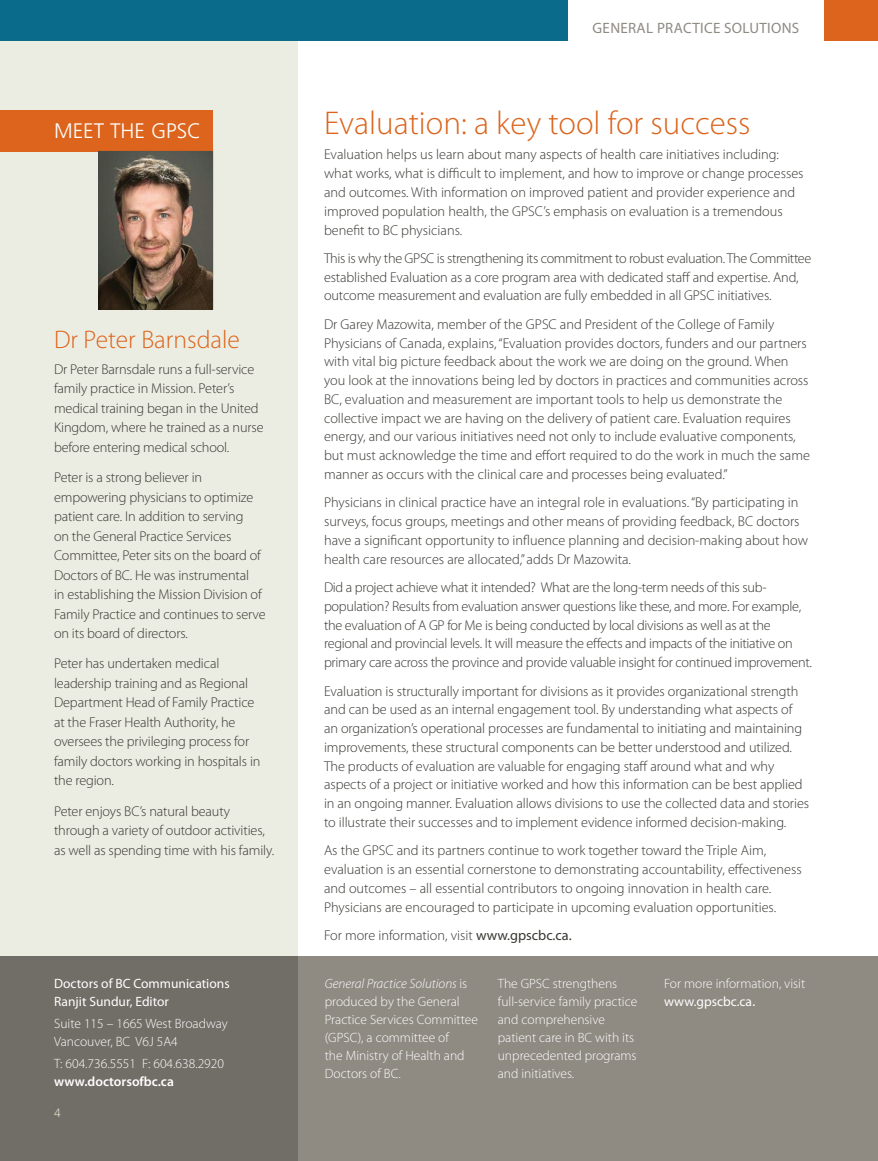
<style>
.page{position:relative;width:878px;height:1161px;background:#fff}
.page>*{position:absolute;margin:0;border:0;box-sizing:border-box;transform-origin:0 0}
.t1{font:300 33px "Myriad Pro";color:#dc641c}
.t2{font:300 25.5px "Myriad Pro";color:#dc641c}
.t3{font:300 21px "Frutiger";color:#fff}
.t4{font:15px "Myriad Pro";letter-spacing:.02em;color:#8f8a82}
.t5{font:300 14.25px/18.8px "Myriad Pro";letter-spacing:-.005em;color:#373632}
.t6{font:300 13.5px/18px "Myriad Pro";color:#fff}
.t7{font:13.5px/18px "Myriad Pro";color:#fff}
.t8{font:600 13.5px "Myriad Pro";color:#fff}
.t9{font:300 12px "Frutiger";color:#d5dac0}
.s1{font-weight:400}
.s2{font-style:italic}
.s3{font-family:"Frutiger";font-weight:400}
</style>
<div class="page">
<div style="left:0;top:39px;width:297px;height:1122px;background:#ecede2"></div>
<div style="left:0;top:956px;width:878px;height:205px;background:#8f8a82"></div>
<div style="left:824px;top:0;width:54px;height:40px;background:#dc641c"></div>
<div style="left:0;top:956px;width:297px;height:205px;background:#716d67"></div>
<div style="left:0;top:0;width:567px;height:40px;background:#0a6c8a"></div>
<div style="left:0;top:110px;width:213px;height:41px;background:#dc641c"></div>
<img style="left:98px;top:151px;width:115px;height:158px">
<h3 class="t3" style="left:54px;top:119px;width:149px">MEET THE GPSC</h3>
<h2 class="t2" style="left:54px;top:325px;width:187px">Dr Peter Barnsdale</h2>
<p class="t5" style="left:54px;top:360px;width:211px;line-height:19.5px">Dr Peter Barnsdale runs a full-service family practice in Mission. Peter’s medical training began in the United Kingdom, where he trained as a nurse before entering medical school.</p>
<p class="t5" style="left:54px;top:468px;width:213px;line-height:19.5px">Peter is a strong believer in empowering physicians to optimize patient care. In addition to serving<br>on the General Practice Services Committee, Peter sits on the board of Doctors of BC. He was instrumental<br>in establishing the Mission Division of Family Practice and continues to serve on its board of directors.</p>
<p class="t5" style="left:54px;top:654px;width:208px;line-height:19.5px">Peter has undertaken medical leadership training and as Regional<br>Department Head of Family Practice at the Fraser Health Authority, he oversees the privileging process for family doctors working in hospitals in the region.</p>
<p class="t5" style="left:54px;top:801px;width:222px;line-height:19.5px">Peter enjoys BC’s natural beauty through a variety of outdoor activities, as well as spending time with his family.</p>
<p class="t7" style="left:54px;top:974px;width:177px">Doctors of BC Communications<br>Ranjit Sundur, Editor</p>
<p class="t6" style="left:54px;top:1015px;width:175px">Suite 115 – 1665 West Broadway<br>Vancouver, BC V6J 5A4</p>
<p class="t6" style="left:54px;top:1055px;width:171px">T: 604.736.5551 F: 604.638.2920</p>
<p class="t8" style="left:54px;top:1074px;width:121px">www.doctorsofbc.ca</p>
<p class="t9" style="left:54px;top:1106px;width:8px">4</p>
<p class="t4" style="left:592px;top:19px;width:208px">GENERAL PRACTICE SOLUTIONS</p>
<h1 class="t1" style="left:324px;top:105px;width:428px">Evaluation: a key tool for success</h1>
<p class="t5" style="left:324px;top:146px;width:481px">Evaluation helps us learn about many aspects of health care initiatives including: what works, what is difficult to implement, and how to improve or change processes and outcomes. With information on improved patient and provider experience and improved population health, the GPSC’s emphasis on evaluation is a tremendous benefit to BC physicians.</p>
<p class="t5" style="left:324px;top:249px;width:489px">This is why the GPSC is strengthening its commitment to robust evaluation. The Committee established Evaluation as a core program area with dedicated staff and expertise. And, outcome measurement and evaluation are fully embedded in all GPSC initiatives.</p>
<p class="t5" style="left:324px;top:315px;width:487px">Dr Garey Mazowita, member of the GPSC and President of the College of Family Physicians of Canada, explains, “Evaluation provides doctors, funders and our partners with vital big picture feedback about the work we are doing on the ground. When you look at the innovations being led by doctors in practices and communities across BC, evaluation and measurement are important tools to help us demonstrate the collective impact we are having on the delivery of patient care. Evaluation requires energy, and our various initiatives need not only to include evaluative components, but must acknowledge the time and effort required to do the work in much the same manner as occurs with the clinical care and processes being evaluated.”</p>
<p class="t5" style="left:324px;top:494px;width:485px">Physicians in clinical practice have an integral role in evaluations. “By participating in surveys, focus groups, meetings and other means of providing feedback, BC doctors have a significant opportunity to influence planning and decision-making about how health care resources are allocated,” adds Dr Mazowita.</p>
<p class="t5" style="left:324px;top:578px;width:489px">Did a project achieve what it intended? What are the long-term needs of this sub&shy;population? Results from evaluation answer questions like these, and more. For example, the evaluation of A GP for Me is being conducted by local divisions as well as at the regional and provincial levels. It will measure the effects and impacts of the initiative on primary care across the province and provide valuable insight for continued improvement.</p>
<p class="t5" style="left:324px;top:682px;width:486px">Evaluation is structurally important for divisions as it provides organizational strength and can be used as an internal engagement tool. By understanding what aspects of an organization’s operational processes are fundamental to initiating and maintaining improvements, these structural components can be better understood and utilized.<br>The products of evaluation are valuable for engaging staff around what and why aspects of a project or initiative worked and how this information can be best applied in an ongoing manner. Evaluation allows divisions to use the collected data and stories to illustrate their successes and to implement evidence informed decision-making.</p>
<p class="t5" style="left:324px;top:842px;width:479px">As the GPSC and its partners continue to work together toward the Triple Aim, evaluation is an essential cornerstone to demonstrating accountability, effectiveness and outcomes – all essential contributors to ongoing innovation in health care.<br>Physicians are encouraged to participate in upcoming evaluation opportunities.</p>
<p class="t5" style="left:324px;top:926px;width:249px">For more information, visit <span class="s1">www.gpscbc.ca.</span></p>
<p class="t6" style="left:325px;top:974px;width:155px"><span class="s2">General Practice Solutions</span> is produced by the General<br>Practice Services Committee (GPSC), a committee of<br>the Ministry of Health and<br>Doctors of BC.</p>
<p class="t6" style="left:498px;top:974px;width:141px">The GPSC strengthens full-service family practice and comprehensive patient care in BC with its unprecedented programs and initiatives.</p>
<p class="t6" style="left:664px;top:975px;width:142px">For more information, visit <span class="s1">www.gpscbc.ca</span><span class="s3">.</span></p>
</div>
